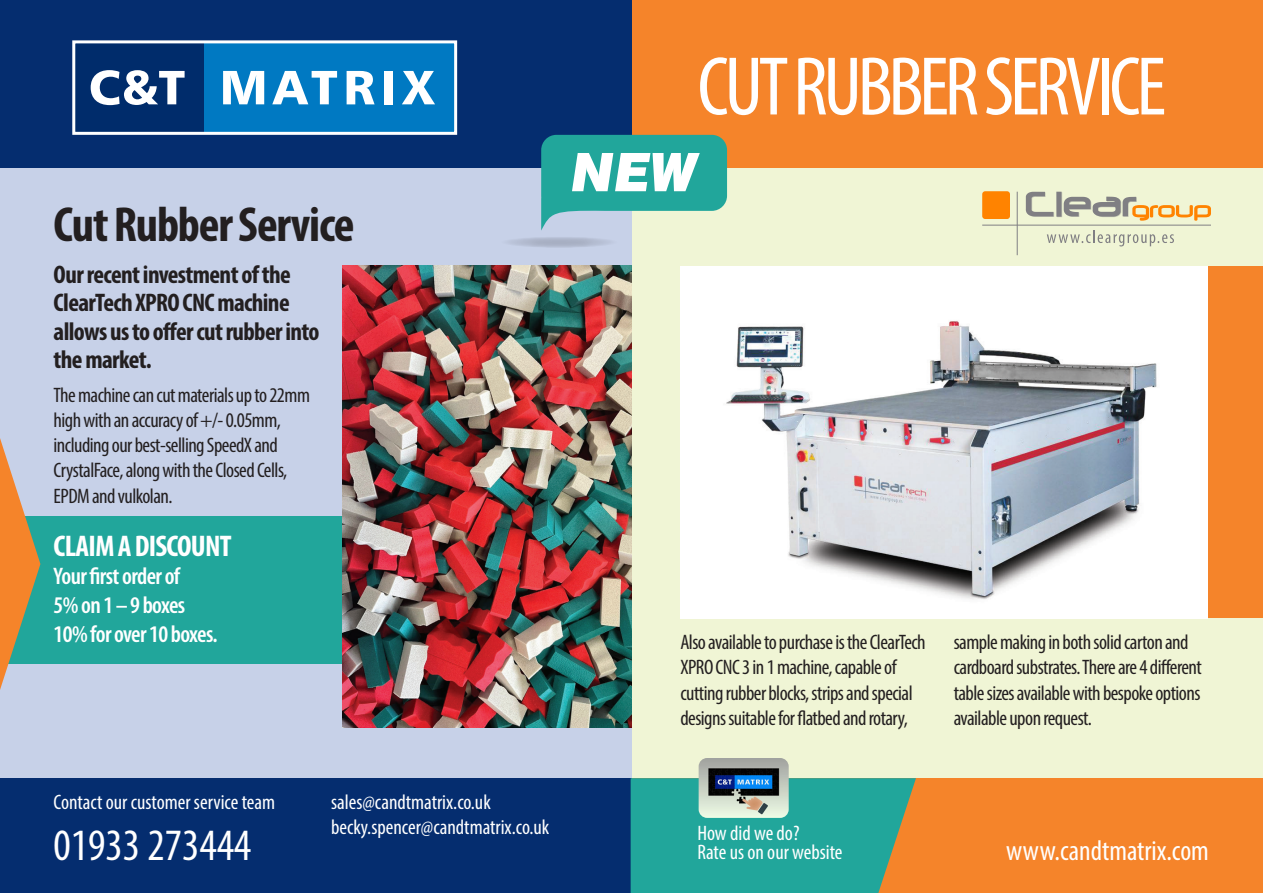
<style>
.page{position:relative;width:1263px;height:893px;background:#fff}
.page>*{position:absolute;margin:0;border:0;box-sizing:border-box;transform-origin:0 0}
.t1{font:condensed 84px "Myriad Pro";letter-spacing:-.05em;color:#fff}
.t2{font:700 condensed 49.5px "Myriad Pro";letter-spacing:-.025em;color:#231f20}
.t3{font:condensed 45px "Myriad Pro";color:#fff}
.t4{font:700 condensed 30px "Myriad Pro";letter-spacing:-.025em;color:#fff}
.t5{font:condensed 28.5px "Myriad Pro";color:#fff}
.t6{font:700 condensed 25.5px/28.5px "Myriad Pro";letter-spacing:-.025em;color:#231f20}
.t7{font:600 condensed 24px/28.8px "Myriad Pro";letter-spacing:-.025em;color:#fff}
.t8{font:condensed 21px/25.2px "Myriad Pro";letter-spacing:-.025em;color:#231f20}
.t9{font:condensed 21px "Myriad Pro";color:#fff}
</style>
<div class="page">
<div style="left:631px;top:168px;width:632px;height:610px;background:#f0f5d5"></div>
<div style="left:631px;top:778px;width:632px;height:115px;background:#f5842a"></div>
<div style="left:631px;top:0;width:632px;height:168px;background:#f5842a"></div>
<div style="left:0;top:0;width:631px;height:893px;background:#c7d1e8"></div>
<div style="left:0;top:778px;width:631px;height:115px;background:#052d6f"></div>
<div style="left:0;top:0;width:631px;height:168px;background:#052d6f"></div>
<div style="left:74px;top:42px;width:130px;height:91px;background:#002c6b"></div>
<div style="left:204px;top:42px;width:252px;height:91px;background:#0079c2"></div>
<svg style="left:91px;top:70px;width:94px;height:35px"></svg>
<svg style="left:223px;top:71px;width:41px;height:33px"></svg>
<svg style="left:272px;top:71px;width:65px;height:33px"></svg>
<svg style="left:347px;top:71px;width:28px;height:33px"></svg>
<div style="left:384px;top:71px;width:9px;height:33px;background:#fff"></div>
<svg style="left:402px;top:71px;width:33px;height:33px"></svg>
<div style="left:72px;top:40px;width:385px;height:95px;border:3px solid #fff"></div>
<svg style="left:631px;top:778px;width:285px;height:115px;background:#30a392"></svg>
<img style="left:699px;top:758px;width:90px;height:60px">
<div style="left:0;top:516px;width:631px;height:148px;background:#21a69b"></div>
<img style="left:342px;top:266px;width:289px;height:461px">
<div style="left:680px;top:267px;width:583px;height:351px;background:#f5842a"></div>
<img style="left:680px;top:267px;width:527px;height:351px">
<svg style="left:1047px;top:231px;width:127px;height:15px"></svg>
<hr style="left:1017px;top:192px;width:1px;height:63px;background:#807f83">
<hr style="left:982px;top:225px;width:229px;height:1px;background:#807f83">
<div style="left:1057px;top:192px;width:5px;height:25px;background:#a0a19a"></div>
<svg style="left:1026px;top:192px;width:28px;height:25px"></svg>
<div style="left:1056px;top:192px;width:5px;height:25px;background:#807f83"></div>
<svg style="left:1064px;top:197px;width:147px;height:24px"></svg>
<div style="left:982px;top:191px;width:28px;height:28px;background:#ff8300;border-radius:3px"></div>
<svg style="left:541px;top:135px;width:186px;height:96px"></svg>
<div style="left:498px;top:235px;width:123px;height:14px;background:#fff;opacity:.75"></div>
<svg style="left:0;top:438px;width:40px;height:252px"></svg>
<p class="t2" style="left:54px;top:194px;width:302px">Cut Rubber Service</p>
<p class="t6" style="left:54px;top:259px;width:267px">Our recent investment of the<br>ClearTech XPRO CNC machine allows us to offer cut rubber into the market.</p>
<p class="t8" style="left:54px;top:382px;width:258px">The machine can cut materials up to 22mm high with an accuracy of +/- 0.05mm, including our best-selling SpeedX and CrystalFace, along with the Closed Cells, EPDM and vulkolan.</p>
<p class="t4" style="left:54px;top:527px;width:179px">CLAIM A DISCOUNT</p>
<p class="t7" style="left:54px;top:562px;width:166px">Your first order of<br>5% on 1 – 9 boxes<br>10% for over 10 boxes.</p>
<p class="t1" style="left:697px;top:36px;width:470px">CUT RUBBER SERVICE</p>
<p class="t8" style="left:680px;top:629px;width:247px">Also available to purchase is the ClearTech XPRO CNC 3 in 1 machine, capable of cutting rubber blocks, strips and special designs suitable for flatbed and rotary,</p>
<p class="t8" style="left:954px;top:629px;width:250px">sample making in both solid carton and cardboard substrates. There are 4 different table sizes available with bespoke options available upon request.</p>
<p class="t9" style="left:54px;top:789px;width:223px">Contact our customer service team</p>
<p class="t3" style="left:54px;top:817px;width:199px">01933 273444</p>
<p class="t9" style="left:331px;top:789px;width:161px">sales@candtmatrix.co.uk</p>
<p class="t9" style="left:331px;top:814px;width:220px">becky.spencer@candtmatrix.co.uk</p>
<p class="t9" style="left:697px;top:820px;width:104px">How did we do?</p>
<p class="t9" style="left:697px;top:840px;width:147px">Rate us on our website</p>
<p class="t5" style="left:1006px;top:833px;width:204px">www.candtmatrix.com</p>
</div>
